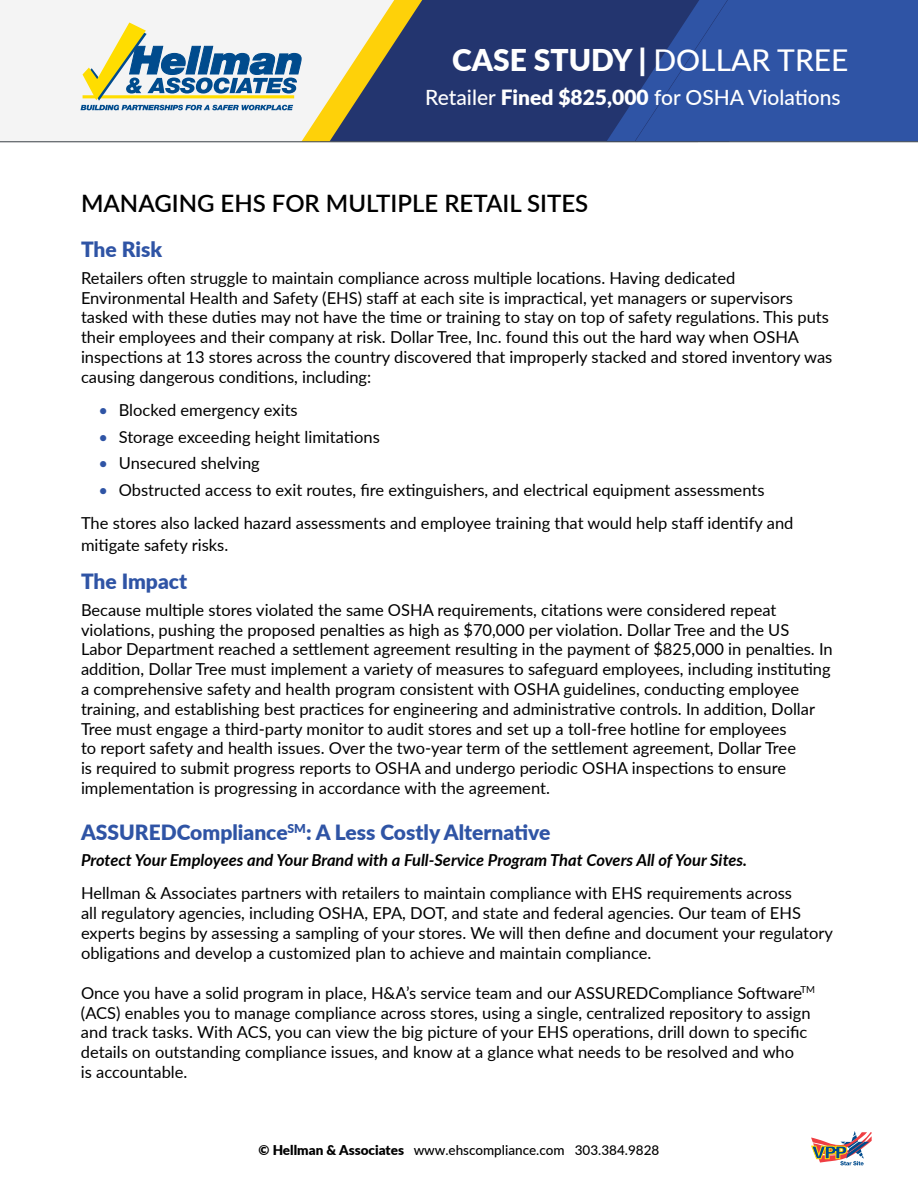
<style>
.page{position:relative;width:918px;height:1188px;background:#fff}
.page>*{position:absolute;margin:0;border:0;box-sizing:border-box;transform-origin:0 0}
.t1{font:900 30px "Lato";color:#fff}
.t2{font:600 24px "Lato";color:#000}
.t3{font:900 21px "Lato";color:#2f54a5}
.t4{font:500 21px "Lato";color:#fff}
.t5{font:16.5px/19.8px "Lato";color:#000}
.t6{font:italic 700 16.5px "Lato";color:#000}
.t7{font:500 13.5px "Lato";color:#000}
.s1{font-weight:500}
.s2{font-weight:900}
.s3{color:#2f54a5}
</style>
<div class="page">
<div style="left:0;top:0;width:698px;height:143px;background:#f4f4f4"></div>
<div style="left:422px;top:0;width:184px;height:141px;background:#23356f"></div>
<svg style="left:606px;top:0;width:312px;height:141px;background:#2d4f9c"></svg>
<svg style="left:811px;top:1131px;width:61px;height:34px"></svg>
<hr style="left:0;top:141px;width:918px;height:1px;background:#41484d">
<svg style="left:81px;top:0;width:341px;height:142px"></svg>
<h1 class="t1" style="left:452px;top:37px;width:398px">CASE STUDY | <span class="s1">DOLLAR TREE</span></h1>
<p class="t4" style="left:425px;top:83px;width:417px">Retailer <span class="s2">Fined $825,000</span> for OSHA Violations</p>
<h2 class="t2" style="left:81px;top:186px;width:509px">MANAGING EHS FOR MULTIPLE RETAIL SITES</h2>
<p class="t3" style="left:81px;top:234px;width:83px">The Risk</p>
<p class="t5" style="left:81px;top:267px;width:753px">Retailers often struggle to maintain compliance across multiple locations. Having dedicated Environmental Health and Safety (EHS) staff at each site is impractical, yet managers or supervisors tasked with these duties may not have the time or training to stay on top of safety regulations. This puts their employees and their company at risk. Dollar Tree, Inc. found this out the hard way when OSHA inspections at 13 stores across the country discovered that improperly stacked and stored inventory was causing dangerous conditions, including:</p>
<p class="t5" style="left:99px;top:400px;width:201px"><span class="s3">•</span> Blocked emergency exits</p>
<p class="t5" style="left:99px;top:426px;width:283px"><span class="s3">•</span> Storage exceeding height limitations</p>
<p class="t5" style="left:99px;top:453px;width:163px"><span class="s3">•</span> Unsecured shelving</p>
<p class="t5" style="left:81px;top:472px;width:714px;line-height:33.3px;text-indent:18px"><span class="s3">•</span> Obstructed access to exit routes, fire extinguishers, and electrical equipment assessments<br>The stores also lacked hazard assessments and employee training that would help staff identify and</p>
<p class="t5" style="left:81px;top:534px;width:149px">mitigate safety risks.</p>
<p class="t3" style="left:81px;top:566px;width:108px">The Impact</p>
<p class="t5" style="left:81px;top:599px;width:753px">Because multiple stores violated the same OSHA requirements, citations were considered repeat violations, pushing the proposed penalties as high as $70,000 per violation. Dollar Tree and the US Labor Department reached a settlement agreement resulting in the payment of $825,000 in penalties. In addition, Dollar Tree must implement a variety of measures to safeguard employees, including instituting a comprehensive safety and health program consistent with OSHA guidelines, conducting employee training, and establishing best practices for engineering and administrative controls. In addition, Dollar Tree must engage a third-party monitor to audit stores and set up a toll-free hotline for employees<br>to report safety and health issues. Over the two-year term of the settlement agreement, Dollar Tree<br>is required to submit progress reports to OSHA and undergo periodic OSHA inspections to ensure implementation is progressing in accordance with the agreement.</p>
<p class="t3" style="left:81px;top:816px;width:471px">ASSUREDCompliance<sup>SM</sup>: A Less Costly Alternative</p>
<p class="t6" style="left:81px;top:848px;width:668px">Protect Your Employees and Your Brand with a Full-Service Program That Covers All of Your Sites.</p>
<p class="t5" style="left:81px;top:883px;width:753px">Hellman &amp; Associates partners with retailers to maintain compliance with EHS requirements across<br>all regulatory agencies, including OSHA, EPA, DOT, and state and federal agencies. Our team of EHS experts begins by assessing a sampling of your stores. We will then define and document your regulatory obligations and develop a customized plan to achieve and maintain compliance.</p>
<p class="t5" style="left:81px;top:982px;width:735px">Once you have a solid program in place, H&amp;A’s service team and our ASSUREDCompliance Software<sup>TM </sup>(ACS) enables you to manage compliance across stores, using a single, centralized repository to assign and track tasks. With ACS, you can view the big picture of your EHS operations, drill down to specific details on outstanding compliance issues, and know at a glance what needs to be resolved and who<br>is accountable.</p>
<p class="t7" style="left:259px;top:1140px;width:402px"><span class="s2">© Hellman &amp; Associates</span> www.ehscompliance.com 303.384.9828</p>
</div>
